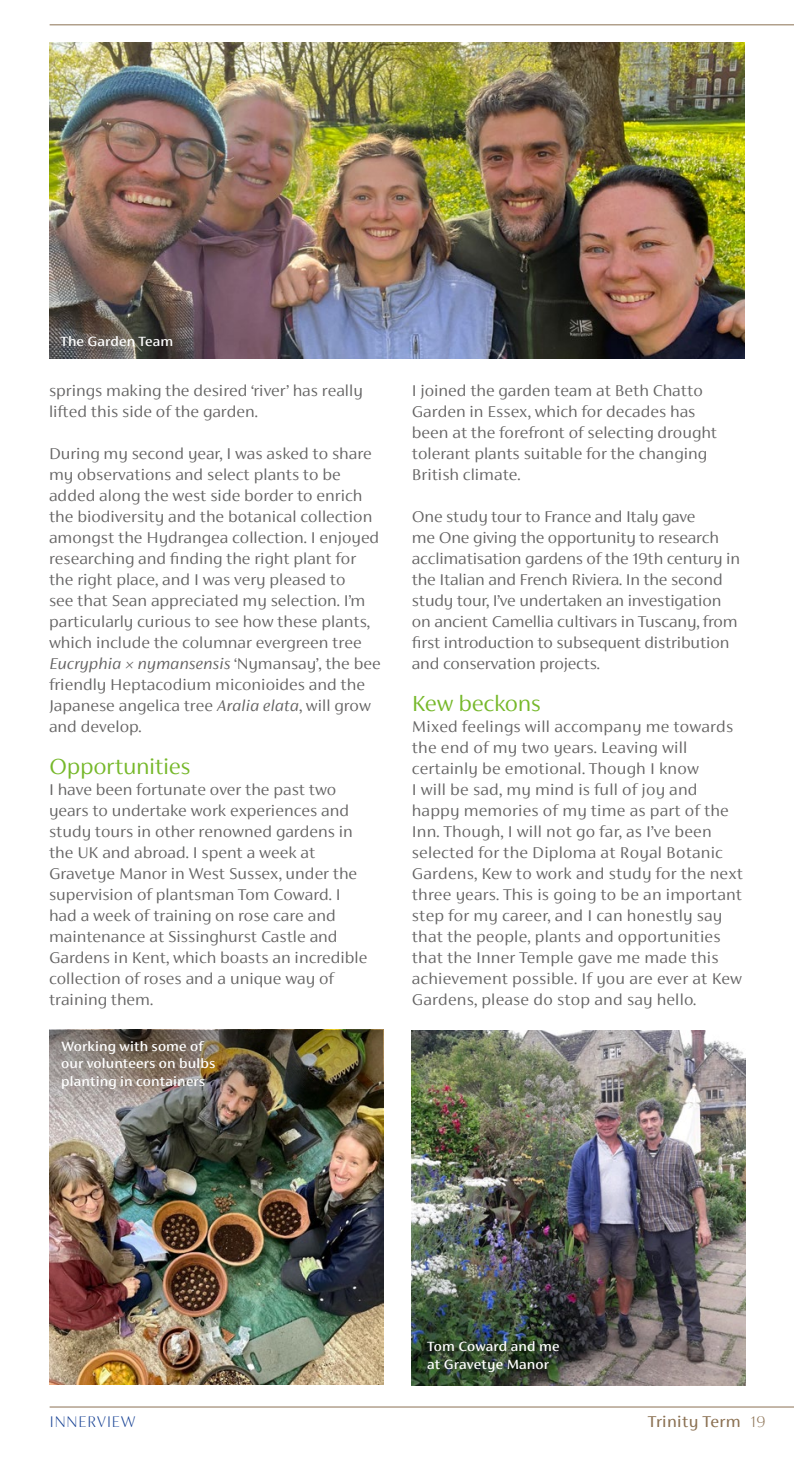
<style>
.page{position:relative;width:794px;height:1474px;background:#fff}
.page>*{position:absolute;margin:0;border:0;box-sizing:border-box;transform-origin:0 0}
.Text_first_para_9_12_light{font:300 24.5px "FS Siena";letter-spacing:-.015em;color:#76b82a}
.Text_first_para_9_12_light-2{font:300 17.5px/21px "FS Siena";color:#646363}
.t1{font:17.5px "FS Siena";letter-spacing:.02em;color:#8b7153}
.t2{font:100 17.5px "FS Siena";letter-spacing:.02em;color:#164194}
.t3{font:500 14.88px/17.5px "FS Siena";letter-spacing:.01em;color:#fff}
.s1{font-style:italic}
.s2{font-weight:100}
</style>
<div class="page">
<hr style="left:50px;top:1406px;width:744px;height:1px;background:#8b7153">
<hr style="left:50px;top:24px;width:744px;height:1px;background:#8b7153">
<img style="left:50px;top:1131px;width:333px;height:253px">
<img style="left:50px;top:1029px;width:333px;height:102px">
<img style="left:412px;top:1030px;width:333px;height:354px">
<img style="left:49px;top:43px;width:695px;height:315px">
<p class="t3" style="left:61px;top:332px;width:114px">The Garden Team</p>
<p class="Text_first_para_9_12_light-2" style="left:49px;top:379px;width:315px">springs making the desired ‘river’ has really lifted this side of the garden.</p>
<p class="Text_first_para_9_12_light-2" style="left:49px;top:442px;width:333px">During my second year, I was asked to share my observations and select plants to be added along the west side border to enrich the biodiversity and the botanical collection amongst the Hydrangea collection. I enjoyed researching and finding the right plant for the right place, and I was very pleased to<br>see that Sean appreciated my selection. I’m particularly curious to see how these plants, which include the columnar evergreen tree <span class="s1">Eucryphia × nymansensis</span> ‘Nymansay’, the bee friendly Heptacodium miconioides and the Japanese angelica tree <span class="s1">Aralia elata</span>, will grow and develop.</p>
<p class="Text_first_para_9_12_light" style="left:49px;top:753px;width:143px">Opportunities</p>
<p class="Text_first_para_9_12_light-2" style="left:49px;top:778px;width:320px">I have been fortunate over the past two years to undertake work experiences and study tours in other renowned gardens in the UK and abroad. I spent a week at Gravetye Manor in West Sussex, under the supervision of plantsman Tom Coward. I had a week of training on rose care and maintenance at Sissinghurst Castle and Gardens in Kent, which boasts an incredible collection of roses and a unique way of training them.</p>
<p class="t3" style="left:61px;top:1037px;width:156px">Working with some of our volunteers on bulbs planting in containers</p>
<p class="Text_first_para_9_12_light-2" style="left:412px;top:379px;width:306px">I joined the garden team at Beth Chatto Garden in Essex, which for decades has been at the forefront of selecting drought tolerant plants suitable for the changing British climate.</p>
<p class="Text_first_para_9_12_light-2" style="left:412px;top:505px;width:330px">One study tour to France and Italy gave<br>me One giving the opportunity to research acclimatisation gardens of the 19th century in the Italian and French Riviera. In the second study tour, I’ve undertaken an investigation on ancient Camellia cultivars in Tuscany, from first introduction to subsequent distribution and conservation projects.</p>
<p class="Text_first_para_9_12_light" style="left:412px;top:690px;width:130px">Kew beckons</p>
<p class="Text_first_para_9_12_light-2" style="left:412px;top:715px;width:332px">Mixed feelings will accompany me towards the end of my two years. Leaving will certainly be emotional. Though I know<br>I will be sad, my mind is full of joy and happy memories of my time as part of the Inn. Though, I will not go far, as I’ve been selected for the Diploma at Royal Botanic Gardens, Kew to work and study for the next three years. This is going to be an important step for my career, and I can honestly say that the people, plants and opportunities that the Inner Temple gave me made this achievement possible. If you are ever at Kew Gardens, please do stop and say hello.</p>
<p class="t3" style="left:427px;top:1337px;width:134px">Tom Coward and me at Gravetye Manor</p>
<p class="t2" style="left:50px;top:1412px;width:87px">INNERVIEW</p>
<p class="t1" style="left:648px;top:1412px;width:119px">Trinity Term <span class="s2">19</span></p>
</div>
